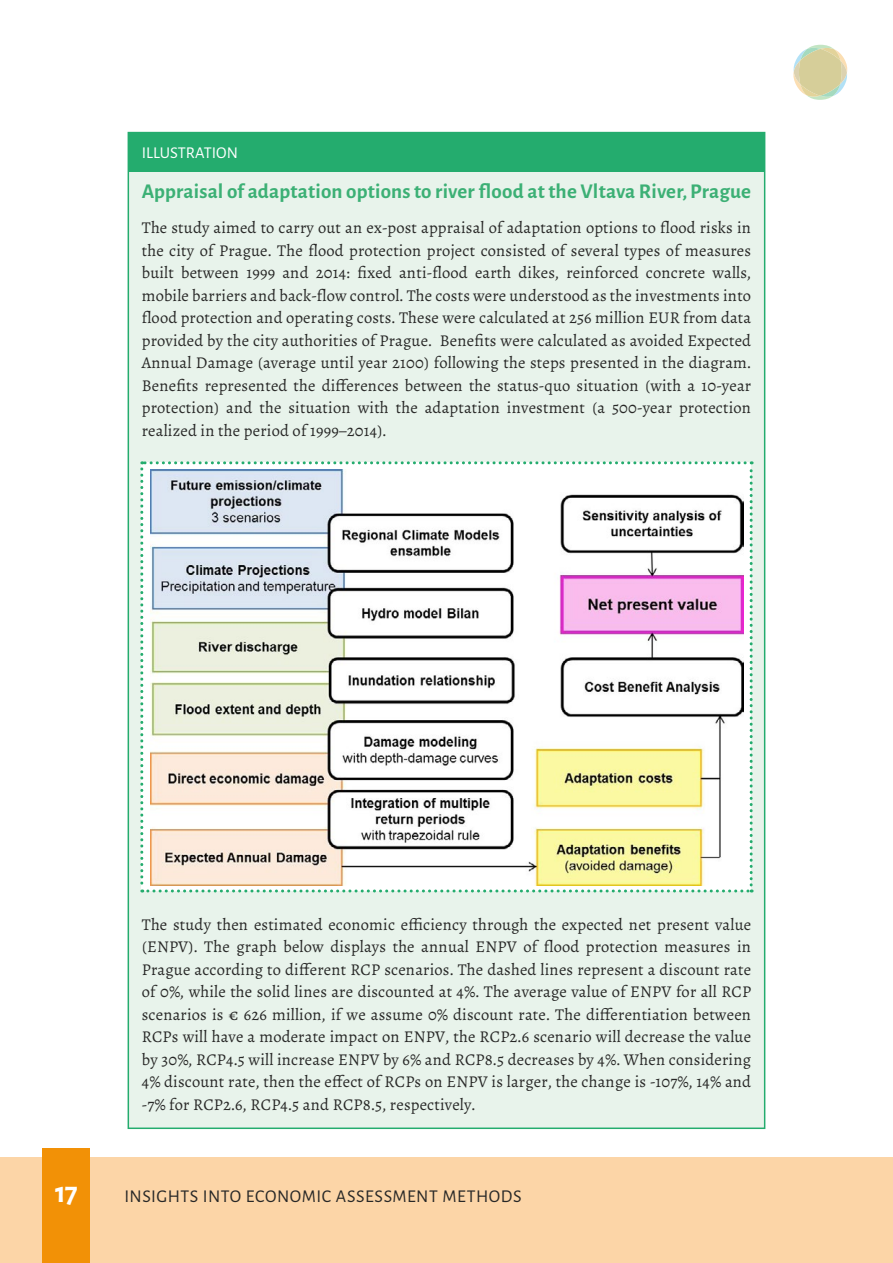
<style>
.page{position:relative;width:893px;height:1263px;background:#fff}
.page>*{position:absolute;margin:0;border:0;box-sizing:border-box;transform-origin:0 0}
.t1{font:700 30px "Alegreya Sans";color:#fff}
.text{font:700 21px "Alegreya Sans";letter-spacing:.01em;color:#3cb075}
.t2{font:18px "Alegreya Sans";letter-spacing:.025em;color:#282827}
.text-2{font:16.5px/22.5px "Alegreya";letter-spacing:.01em;color:#282827;text-align:justify}
.text-3{font:16.5px "Alegreya Sans";color:#fff}
</style>
<div class="page">
<div style="left:0;top:1157px;width:893px;height:106px;background:#fcd5a7"></div>
<div style="left:43px;top:1148px;width:47px;height:115px;background:#f29106"></div>
<svg style="left:793px;top:45px;width:55px;height:55px"></svg>
<div style="left:128px;top:133px;width:637px;height:995px;background:#e8f3eb"></div>
<div style="left:128px;top:133px;width:637px;height:38px;background:#24ac6e"></div>
<svg style="left:140px;top:461px;width:613px;height:431px;background:#e1ded8"></svg>
<p class="text-3" style="left:142px;top:141px;width:98px">ILLUSTRATION</p>
<p class="text" style="left:142px;top:176px;width:611px">Appraisal of adaptation options to river flood at the Vltava River, Prague</p>
<p class="text-2" style="left:142px;top:217px;width:611px">The study aimed to carry out an ex-post appraisal of adaptation options to flood risks in the city of Prague. The flood protection project consisted of several types of measures built between 1999 and 2014: fixed anti-flood earth dikes, reinforced concrete walls, mobile barriers and back-flow control. The costs were understood as the investments into flood protection and operating costs. These were calculated at 256 million EUR from data provided by the city authorities of Prague. Benefits were calculated as avoided Expected Annual Damage (average until year 2100) following the steps presented in the diagram.<br>Benefits represented the differences between the status-quo situation (with a 10-year protection) and the situation with the adaptation investment (a 500-year protection realized in the period of 1999–2014).</p>
<p class="text-2" style="left:142px;top:913px;width:611px">The study then estimated economic efficiency through the expected net present value (ENPV). The graph below displays the annual ENPV of flood protection measures in Prague according to different RCP scenarios. The dashed lines represent a discount rate of 0%, while the solid lines are discounted at 4%. The average value of ENPV for all RCP scenarios is € 626 million, if we assume 0% discount rate. The differentiation between RCPs will have a moderate impact on ENPV, the RCP2.6 scenario will decrease the value by 30%, RCP4.5 will increase ENPV by 6% and RCP8.5 decreases by 4%. When considering 4% discount rate, then the effect of RCPs on ENPV is larger, the change is -107%, 14% and -7% for RCP2.6, RCP4.5 and RCP8.5, respectively.</p>
<h1 class="t1" style="left:55px;top:1170px;width:24px">17</h1>
<p class="t2" style="left:125px;top:1184px;width:399px">INSIGHTS INTO ECONOMIC ASSESSMENT METHODS</p>
</div>
